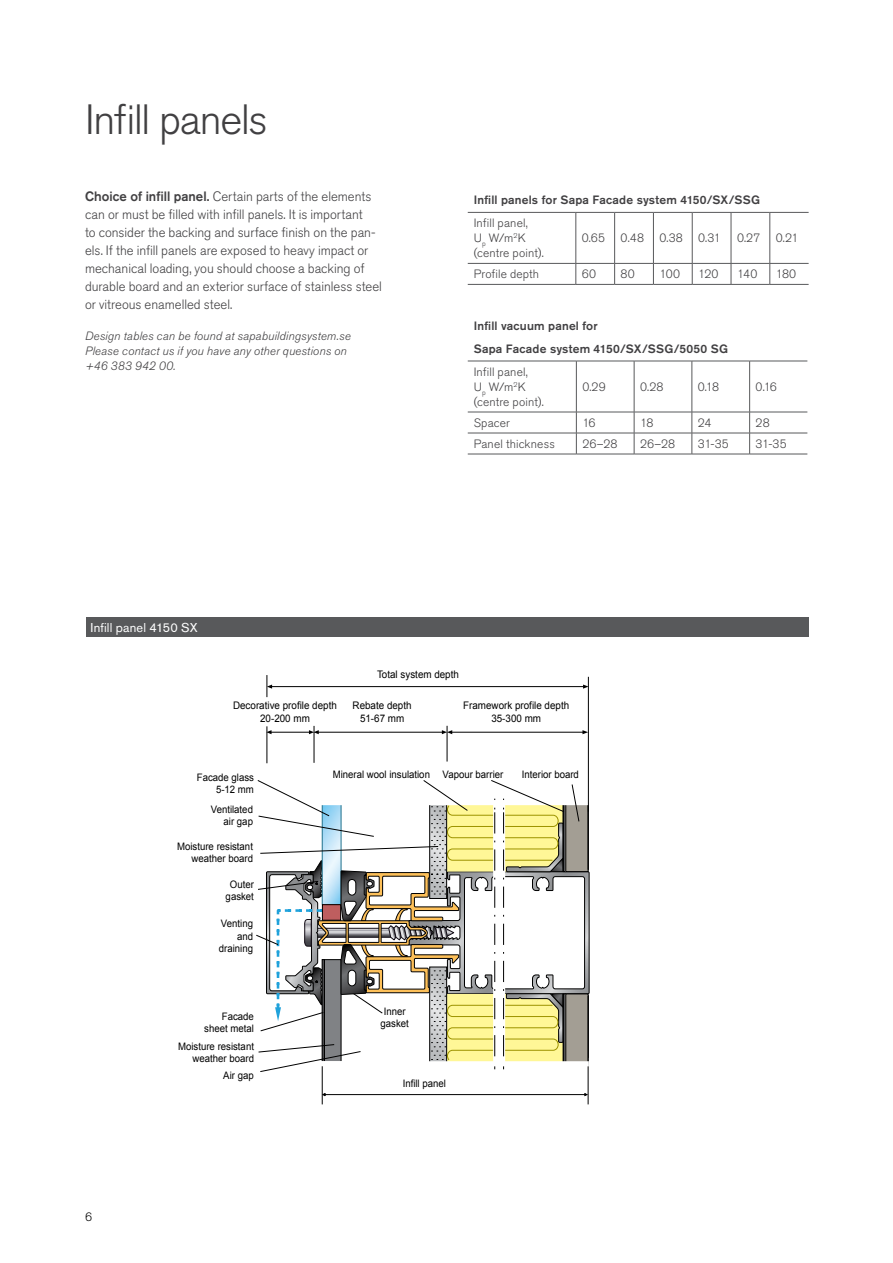
<style>
.page{position:relative;width:893px;height:1263px;background:#fff}
.page>*{position:absolute;margin:0;border:0;box-sizing:border-box;transform-origin:0 0}
.t1{font:300 42px "Akzidenz Grotesk Pro";letter-spacing:-.03em;color:#414042}
.t2{font:300 13.5px/18px "Akzidenz Grotesk Pro";color:#414042}
.t3{font:12.75px "Akzidenz Grotesk Pro";letter-spacing:.01em;color:#fff}
.t4{font:300 12px/15px "Akzidenz Grotesk Pro";letter-spacing:.01em;color:#414042}
.t5{font:italic 300 12px/15px "Akzidenz Grotesk Pro";letter-spacing:.01em;color:#414042}
.t6{font:500 12px/23.2px "Akzidenz Grotesk Pro";letter-spacing:.015em;color:#414042}
.t7{font:300 12px "Akzidenz Grotesk Pro";color:#000}
.t8{font:10.5px/12.6px "Arial";color:#000;text-align:center;scale:.94 1}
.t9{font:10.35px/12.3px "Arial";color:#000;text-align:right;scale:.93 1}
.s1{font-weight:500}
</style>
<div class="page">
<hr style="left:317px;top:732px;width:125px;height:1px;background:#000">
<hr style="left:314px;top:726px;width:1px;height:37px;background:#000">
<hr style="left:447px;top:726px;width:1px;height:35px;background:#000">
<hr style="left:588px;top:677px;width:1px;height:135px;background:#000">
<hr style="left:267px;top:726px;width:1px;height:37px;background:#000">
<hr style="left:450px;top:732px;width:134px;height:1px;background:#000">
<svg style="left:442px;top:730px;width:10px;height:4px"></svg>
<svg style="left:582px;top:730px;width:6px;height:4px"></svg>
<hr style="left:270px;top:732px;width:39px;height:1px;background:#000">
<svg style="left:266px;top:730px;width:6px;height:4px"></svg>
<svg style="left:309px;top:730px;width:10px;height:4px"></svg>
<hr style="left:270px;top:686px;width:313px;height:1px;background:#000">
<svg style="left:267px;top:675px;width:5px;height:22px"></svg>
<svg style="left:583px;top:684px;width:5px;height:5px"></svg>
<svg style="left:256px;top:780px;width:334px;height:325px"></svg>
<div style="left:322px;top:905px;width:19px;height:15px;background:#be5e5f"></div>
<div style="left:322px;top:904px;width:19px;height:17px;border:1px solid #000"></div>
<div style="left:86px;top:617px;width:723px;height:20px;background:#58595b"></div>
<hr style="left:468px;top:212px;width:108px;height:1px;background:#58595b">
<hr style="left:576px;top:212px;width:39px;height:1px;background:#58595b">
<hr style="left:576px;top:213px;width:1px;height:50px;background:#58595b">
<hr style="left:615px;top:212px;width:38px;height:1px;background:#58595b">
<hr style="left:614px;top:213px;width:1px;height:50px;background:#58595b">
<hr style="left:653px;top:212px;width:39px;height:1px;background:#58595b">
<hr style="left:653px;top:213px;width:1px;height:50px;background:#58595b">
<hr style="left:692px;top:212px;width:39px;height:1px;background:#58595b">
<hr style="left:692px;top:213px;width:1px;height:50px;background:#58595b">
<hr style="left:731px;top:212px;width:39px;height:1px;background:#58595b">
<hr style="left:731px;top:213px;width:1px;height:50px;background:#58595b">
<hr style="left:770px;top:212px;width:39px;height:1px;background:#58595b">
<hr style="left:770px;top:213px;width:1px;height:50px;background:#58595b">
<hr style="left:468px;top:263px;width:108px;height:1px;background:#58595b">
<hr style="left:576px;top:263px;width:39px;height:1px;background:#58595b">
<svg style="left:576px;top:264px;width:1px;height:20px"></svg>
<hr style="left:615px;top:263px;width:38px;height:1px;background:#58595b">
<svg style="left:614px;top:264px;width:1px;height:20px"></svg>
<hr style="left:653px;top:263px;width:39px;height:1px;background:#58595b">
<svg style="left:653px;top:264px;width:1px;height:20px"></svg>
<hr style="left:692px;top:263px;width:39px;height:1px;background:#58595b">
<svg style="left:692px;top:264px;width:1px;height:20px"></svg>
<hr style="left:731px;top:263px;width:39px;height:1px;background:#58595b">
<svg style="left:731px;top:264px;width:1px;height:20px"></svg>
<hr style="left:770px;top:263px;width:39px;height:1px;background:#58595b">
<svg style="left:770px;top:264px;width:1px;height:20px"></svg>
<hr style="left:468px;top:284px;width:108px;height:1px;background:#58595b">
<hr style="left:576px;top:284px;width:39px;height:1px;background:#58595b">
<hr style="left:615px;top:284px;width:38px;height:1px;background:#58595b">
<hr style="left:653px;top:284px;width:39px;height:1px;background:#58595b">
<hr style="left:692px;top:284px;width:39px;height:1px;background:#58595b">
<hr style="left:731px;top:284px;width:39px;height:1px;background:#58595b">
<hr style="left:770px;top:284px;width:39px;height:1px;background:#58595b">
<hr style="left:468px;top:361px;width:108px;height:1px;background:#58595b">
<hr style="left:576px;top:361px;width:58px;height:1px;background:#58595b">
<hr style="left:576px;top:361px;width:1px;height:51px;background:#58595b">
<hr style="left:634px;top:361px;width:58px;height:1px;background:#58595b">
<hr style="left:634px;top:361px;width:1px;height:51px;background:#58595b">
<hr style="left:692px;top:361px;width:58px;height:1px;background:#58595b">
<hr style="left:692px;top:361px;width:1px;height:51px;background:#58595b">
<hr style="left:750px;top:361px;width:57px;height:1px;background:#58595b">
<hr style="left:749px;top:361px;width:1px;height:51px;background:#58595b">
<hr style="left:468px;top:412px;width:108px;height:1px;background:#58595b">
<hr style="left:576px;top:412px;width:58px;height:1px;background:#58595b">
<hr style="left:634px;top:412px;width:58px;height:1px;background:#58595b">
<hr style="left:692px;top:412px;width:58px;height:1px;background:#58595b">
<hr style="left:750px;top:412px;width:57px;height:1px;background:#58595b">
<hr style="left:468px;top:433px;width:108px;height:1px;background:#58595b">
<hr style="left:576px;top:433px;width:58px;height:1px;background:#58595b">
<svg style="left:576px;top:412px;width:1px;height:42px"></svg>
<hr style="left:634px;top:433px;width:58px;height:1px;background:#58595b">
<svg style="left:634px;top:412px;width:1px;height:42px"></svg>
<hr style="left:692px;top:433px;width:58px;height:1px;background:#58595b">
<svg style="left:692px;top:412px;width:1px;height:42px"></svg>
<hr style="left:750px;top:433px;width:57px;height:1px;background:#58595b">
<svg style="left:749px;top:412px;width:1px;height:42px"></svg>
<hr style="left:468px;top:454px;width:108px;height:1px;background:#58595b">
<hr style="left:576px;top:454px;width:58px;height:1px;background:#58595b">
<hr style="left:634px;top:454px;width:58px;height:1px;background:#58595b">
<hr style="left:692px;top:454px;width:58px;height:1px;background:#58595b">
<hr style="left:750px;top:454px;width:57px;height:1px;background:#58595b">
<h1 class="t1" style="left:85px;top:92px;width:184px">Infill panels</h1>
<p class="t2" style="left:85px;top:188px;width:298px"><span class="s1">Choice of infill panel.</span> Certain parts of the elements can or must be filled with infill panels. It is important<br>to consider the backing and surface finish on the pan&shy;els. If the infill panels are exposed to heavy impact or mechanical loading, you should choose a backing of durable board and an exterior surface of stainless steel or vitreous enamelled steel.</p>
<p class="t5" style="left:85px;top:328px;width:267px">Design tables can be found at sapabuildingsystem.se<br>Please contact us if you have any other questions on +46 383 942 00.</p>
<p class="t6" style="left:474px;top:188px;width:288px">Infill panels for Sapa Facade system 4150/SX/SSG</p>
<p class="t4" style="left:474px;top:216px;width:72px">Infill panel,<br>U<sub>p</sub> W/m<sup>2</sup>K (centre point).</p>
<p class="t4" style="left:582px;top:231px;width:25px">0.65</p>
<p class="t4" style="left:621px;top:231px;width:25px">0.48</p>
<p class="t4" style="left:659px;top:231px;width:25px">0.38</p>
<p class="t4" style="left:698px;top:231px;width:24px">0.31</p>
<p class="t4" style="left:737px;top:231px;width:25px">0.27</p>
<p class="t4" style="left:776px;top:231px;width:24px">0.21</p>
<p class="t4" style="left:474px;top:267px;width:67px">Profile depth</p>
<p class="t4" style="left:582px;top:267px;width:16px">60</p>
<p class="t4" style="left:621px;top:267px;width:16px">80</p>
<p class="t4" style="left:659px;top:267px;width:22px">100</p>
<p class="t4" style="left:698px;top:267px;width:22px">120</p>
<p class="t4" style="left:737px;top:267px;width:22px">140</p>
<p class="t4" style="left:776px;top:267px;width:22px">180</p>
<p class="t6" style="left:474px;top:314px;width:256px">Infill vacuum panel for<br>Sapa Facade system 4150/SX/SSG/5050 SG</p>
<p class="t4" style="left:474px;top:364px;width:72px">Infill panel,<br>U<sub>p</sub> W/m<sup>2</sup>K (centre point).</p>
<p class="t4" style="left:582px;top:379px;width:25px">0.29</p>
<p class="t4" style="left:640px;top:379px;width:25px">0.28</p>
<p class="t4" style="left:698px;top:379px;width:23px">0.18</p>
<p class="t4" style="left:756px;top:379px;width:23px">0.16</p>
<p class="t4" style="left:474px;top:415px;width:38px">Spacer</p>
<p class="t4" style="left:582px;top:415px;width:15px">16</p>
<p class="t4" style="left:640px;top:415px;width:15px">18</p>
<p class="t4" style="left:698px;top:415px;width:15px">24</p>
<p class="t4" style="left:756px;top:415px;width:16px">28</p>
<p class="t4" style="left:474px;top:436px;width:83px">Panel thickness</p>
<p class="t4" style="left:582px;top:436px;width:37px">26–28</p>
<p class="t4" style="left:640px;top:436px;width:37px">26–28</p>
<p class="t4" style="left:698px;top:436px;width:33px">31-35</p>
<p class="t4" style="left:756px;top:436px;width:33px">31-35</p>
<p class="t3" style="left:90px;top:619px;width:109px">Infill panel 4150 SX</p>
<p class="t8" style="left:377px;top:668px;width:89px">Total system depth</p>
<p class="t8" style="left:233px;top:699px;width:112px">Decorative profile depth<br>20-200 mm</p>
<p class="t8" style="left:353px;top:699px;width:64px">Rebate depth<br>51-67 mm</p>
<p class="t8" style="left:463px;top:699px;width:114px">Framework profile depth<br>35-300 mm</p>
<p class="t7" style="left:85px;top:1209px;width:8px">6</p>
<p class="t9" style="left:197px;top:771px;width:63px">Facade glass<br>5-12 mm</p>
<p class="t9" style="left:333px;top:768px;width:185px">Mineral wool insulation Vapour barrier</p>
<p class="t9" style="left:211px;top:803px;width:47px">Ventilated air gap</p>
<p class="t9" style="left:177px;top:840px;width:83px">Moisture resistant weather board</p>
<p class="t9" style="left:226px;top:878px;width:32px;text-align:center">Outer gasket</p>
<p class="t9" style="left:219px;top:917px;width:38px">Venting and draining</p>
<p class="t9" style="left:522px;top:768px;width:63px">Interior board</p>
<p class="t9" style="left:204px;top:1010px;width:55px">Facade sheet metal</p>
<p class="t9" style="left:223px;top:1069px;width:34px">Air gap</p>
<p class="t9" style="left:178px;top:1040px;width:83px">Moisture resistant weather board</p>
<p class="t9" style="left:380px;top:1005px;width:32px;text-align:center">Inner gasket</p>
<p class="t9" style="left:403px;top:1077px;width:48px">Infill panel</p>
</div>
